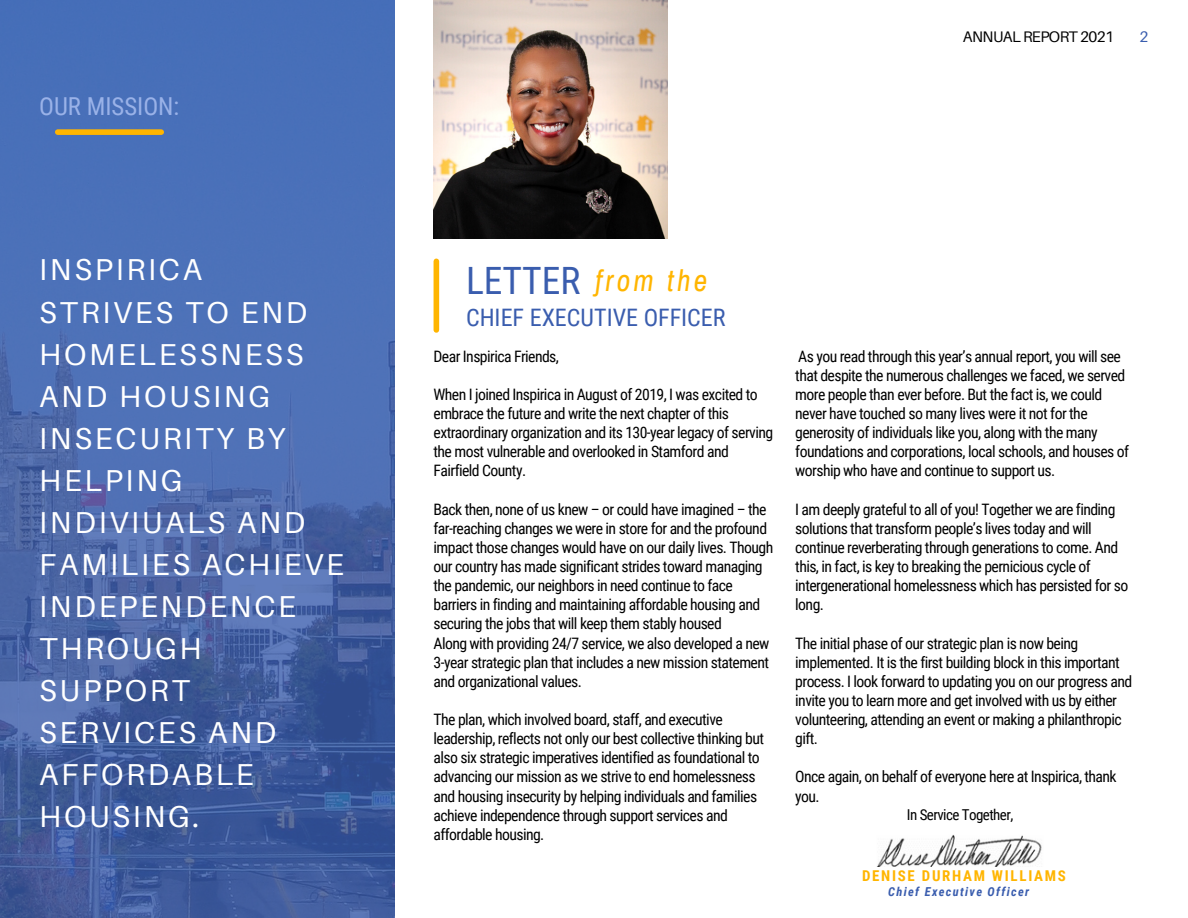
<style>
.page{position:relative;width:1188px;height:918px;background:#fff}
.page>*{position:absolute;margin:0;border:0;box-sizing:border-box;transform-origin:0 0}
.t1{font:37.65px "Roboto Condensed";color:#3a5dae}
.t2{font:30.3px/42.2px "Aileron";letter-spacing:.09em;color:#fff}
.t3{font:italic 29.7px "Archivo Narrow";letter-spacing:.11em;color:#ffb500}
.t4{font:24.75px "Roboto Condensed";color:#9ab2e8}
.t5{font:24.15px "Roboto Condensed";color:#3a5dae}
.t6{font:15.75px/19.2px "Roboto Condensed";letter-spacing:-.035em;color:#000}
.t7{font:15.3px "Aileron";letter-spacing:-.035em;color:#000}
.t8{font:15.3px "Aileron";color:#3a5dae}
.t9{font:15px "Roboto Condensed";letter-spacing:-.035em;color:#000}
.t10{font:700 14.85px "Roboto Condensed";letter-spacing:.115em;color:#ffb500}
.t11{font:italic 700 12.3px "Roboto Condensed";letter-spacing:.11em;color:#3a5dae}
</style>
<div class="page">
<img style="left:434px;top:0;width:234px;height:238px">
<svg style="left:0;top:0;width:395px;height:918px;background:#4868ac"></svg>
<div style="left:58px;top:129px;width:103px;height:6px;background:#ffb500"></div>
<div style="left:434px;top:261px;width:5px;height:69px;background:#ffb500"></div>
<img style="left:877px;top:835px;width:165px;height:31px">
<p class="t4" style="left:39px;top:92px;width:142px">OUR MISSION:</p>
<p class="t2" style="left:39px;top:248px;width:306px">INSPIRICA<br>STRIVES TO END<br>HOMELESSNESS<br>AND HOUSING<br>INSECURITY BY<br>HELPING<br>INDIVIUALS AND<br>FAMILIES ACHIEVE<br>INDEPENDENCE<br>THROUGH<br>SUPPORT<br>SERVICES AND<br>AFFORDABLE<br>HOUSING.</p>
<p class="t7" style="left:963px;top:27px;width:153px">ANNUAL REPORT 2021</p>
<p class="t8" style="left:1139px;top:27px;width:10px">2</p>
<p class="t1" style="left:466px;top:259px;width:116px">LETTER</p>
<p class="t5" style="left:466px;top:304px;width:261px">CHIEF EXECUTIVE OFFICER</p>
<p class="t3" style="left:596px;top:265px;width:113px">from the</p>
<p class="t6" style="left:434px;top:347px;width:127px">Dear Inspirica Friends,</p>
<p class="t6" style="left:434px;top:385px;width:341px">When I joined Inspirica in August of 2019, I was excited to embrace the future and write the next chapter of this extraordinary organization and its 130-year legacy of serving the most vulnerable and overlooked in Stamford and Fairfield County.</p>
<p class="t6" style="left:434px;top:500px;width:341px">Back then, none of us knew – or could have imagined – the far-reaching changes we were in store for and the profound impact those changes would have on our daily lives. Though our country has made significant strides toward managing the pandemic, our neighbors in need continue to face barriers in finding and maintaining affordable housing and securing the jobs that will keep them stably housed</p>
<p class="t6" style="left:434px;top:634px;width:337px;text-align:justify">Along with providing 24/7 service, we also developed a new 3-year strategic plan that includes a new mission statement and organizational values.</p>
<p class="t6" style="left:434px;top:710px;width:332px">The plan, which involved board, staff, and executive leadership, reflects not only our best collective thinking but also six strategic imperatives identified as foundational to advancing our mission as we strive to end homelessness and housing insecurity by helping individuals and families achieve independence through support services and affordable housing.</p>
<p class="t6" style="left:795px;top:347px;width:335px">As you read through this year’s annual report, you will see that despite the numerous challenges we faced, we served more people than ever before. But the fact is, we could never have touched so many lives were it not for the generosity of individuals like you, along with the many foundations and corporations, local schools, and houses of worship who have and continue to support us.</p>
<p class="t6" style="left:795px;top:500px;width:335px">I am deeply grateful to all of you! Together we are finding solutions that transform people’s lives today and will continue reverberating through generations to come. And this, in fact, is key to breaking the pernicious cycle of intergenerational homelessness which has persisted for so long.</p>
<p class="t6" style="left:795px;top:634px;width:338px">The initial phase of our strategic plan is now being implemented. It is the first building block in this important process. I look forward to updating you on our progress and invite you to learn more and get involved with us by either volunteering, attending an event or making a philanthropic gift.</p>
<p class="t6" style="left:795px;top:768px;width:323px">Once again, on behalf of everyone here at Inspirica, thank you.</p>
<p class="t9" style="left:907px;top:806px;width:108px">In Service Together,</p>
<p class="t10" style="left:862px;top:867px;width:205px">DENISE DURHAM WILLIAMS</p>
<p class="t11" style="left:888px;top:885px;width:142px">Chief Executive Officer</p>
</div>
